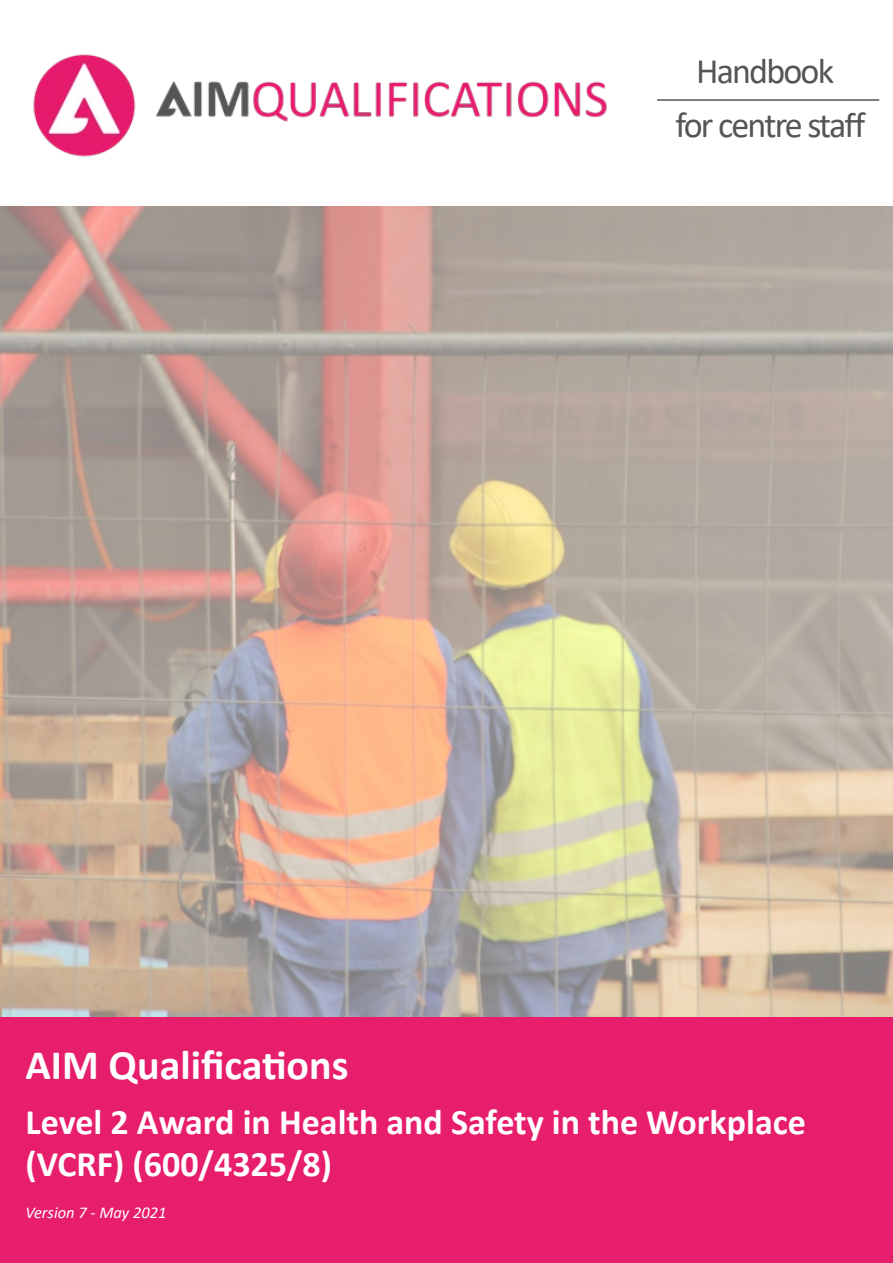
<style>
.page{position:relative;width:893px;height:1263px;background:#fff}
.page>*{position:absolute;margin:0;border:0;box-sizing:border-box;transform-origin:0 0}
.t1{font:700 42px "Calibri";color:#fff}
.t2{font:700 36px/42px "Calibri";color:#fff}
.t3{font:36px "Calibri";letter-spacing:-.05em;color:#565555}
.t4{font:italic 16.5px "Calibri";color:#fff}
</style>
<div class="page">
<img style="left:0;top:206px;width:893px;height:811px">
<div style="left:0;top:1017px;width:893px;height:246px;background:#e71e6c"></div>
<hr style="left:657px;top:99px;width:222px;height:2px;background:#565555">
<img style="left:33px;top:54px;width:574px;height:103px">
<p class="t3" style="left:696px;top:46px;width:140px">Handbook</p>
<p class="t3" style="left:675px;top:100px;width:192px">for centre staff</p>
<p class="t1" style="left:26px;top:1035px;width:324px">AIM Qualifications</p>
<p class="t2" style="left:26px;top:1100px;width:782px">Level 2 Award in Health and Safety in the Workplace (VCRF) (600/4325/8)</p>
<p class="t4" style="left:26px;top:1201px;width:142px">Version 7 - May 2021</p>
</div>
